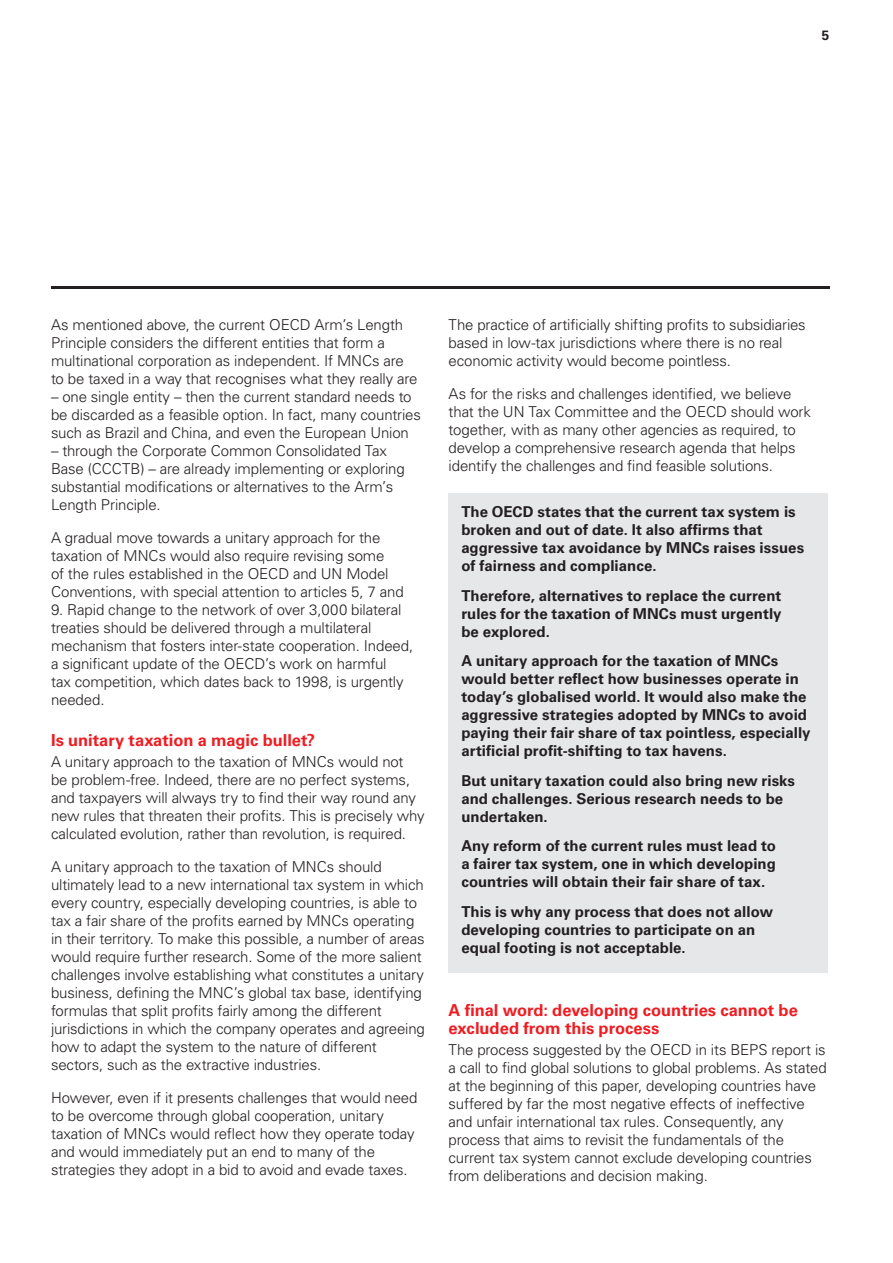
<style>
.page{position:relative;width:893px;height:1263px;background:#fff}
.page>*{position:absolute;margin:0;border:0;box-sizing:border-box;transform-origin:0 0}
.t1{font:700 16.5px/18px "Univers CA";color:#ee1d23}
.t2{font:300 15px/18px "Univers CA";letter-spacing:-.01em;color:#231f20}
.t3{font:700 15px/18px "Univers CA";letter-spacing:.005em;color:#231f20}
.t4{font:700 13.5px "Univers CA";color:#231f20}
</style>
<div class="page">
<hr style="left:51px;top:286px;width:778px;height:2px;background:#231f20">
<div style="left:449px;top:493px;width:379px;height:479px;background:#e6e7e9"></div>
<p class="t4" style="left:822px;top:27px;width:9px">5</p>
<p class="t2" style="left:51px;top:316px;width:368px">As mentioned above, the current OECD Arm’s Length Principle considers the different entities that form a multinational corporation as independent. If MNCs are to be taxed in a way that recognises what they really are</p>
<p class="t2" style="left:51px;top:388px;width:371px">– one single entity – then the current standard needs to be discarded as a feasible option. In fact, many countries such as Brazil and China, and even the European Union</p>
<p class="t2" style="left:51px;top:442px;width:355px">– through the Corporate Common Consolidated Tax Base (CCCTB) – are already implementing or exploring substantial modifications or alternatives to the Arm’s Length Principle.</p>
<p class="t2" style="left:51px;top:528px;width:354px">A gradual move towards a unitary approach for the taxation of MNCs would also require revising some<br>of the rules established in the OECD and UN Model Conventions, with special attention to articles 5, 7 and</p>
<p class="t2" style="left:51px;top:600px;width:364px">9. Rapid change to the network of over 3,000 bilateral treaties should be delivered through a multilateral mechanism that fosters inter-state cooperation. Indeed, a significant update of the OECD’s work on harmful<br>tax competition, which dates back to 1998, is urgently needed.</p>
<p class="t1" style="left:51px;top:731px;width:266px">Is unitary taxation a magic bullet?</p>
<p class="t2" style="left:51px;top:753px;width:375px">A unitary approach to the taxation of MNCs would not<br>be problem-free. Indeed, there are no perfect systems, and taxpayers will always try to find their way round any new rules that threaten their profits. This is precisely why calculated evolution, rather than revolution, is required.</p>
<p class="t2" style="left:51px;top:858px;width:375px">A unitary approach to the taxation of MNCs should ultimately lead to a new international tax system in which every country, especially developing countries, is able to tax a fair share of the profits earned by MNCs operating in their territory. To make this possible, a number of areas would require further research. Some of the more salient challenges involve establishing what constitutes a unitary business, defining the MNC’s global tax base, identifying formulas that split profits fairly among the different jurisdictions in which the company operates and agreeing how to adapt the system to the nature of different sectors, such as the extractive industries.</p>
<p class="t2" style="left:51px;top:1089px;width:368px">However, even if it presents challenges that would need to be overcome through global cooperation, unitary taxation of MNCs would reflect how they operate today and would immediately put an end to many of the strategies they adopt in a bid to avoid and evade taxes.</p>
<p class="t2" style="left:449px;top:316px;width:359px">The practice of artificially shifting profits to subsidiaries based in low-tax jurisdictions where there is no real economic activity would become pointless.</p>
<p class="t2" style="left:449px;top:384px;width:364px">As for the risks and challenges identified, we believe that the UN Tax Committee and the OECD should work together, with as many other agencies as required, to develop a comprehensive research agenda that helps identify the challenges and find feasible solutions.</p>
<p class="t3" style="left:461px;top:503px;width:344px">The OECD states that the current tax system is broken and out of date. It also affirms that aggressive tax avoidance by MNCs raises issues of fairness and compliance.</p>
<p class="t3" style="left:461px;top:586px;width:322px;text-align:justify">Therefore, alternatives to replace the current rules for the taxation of MNCs must urgently be explored.</p>
<p class="t3" style="left:461px;top:652px;width:351px">A unitary approach for the taxation of MNCs would better reflect how businesses operate in today’s globalised world. It would also make the aggressive strategies adopted by MNCs to avoid paying their fair share of tax pointless, especially artificial profit-shifting to tax havens.</p>
<p class="t3" style="left:461px;top:771px;width:335px">But unitary taxation could also bring new risks and challenges. Serious research needs to be undertaken.</p>
<p class="t3" style="left:461px;top:837px;width:316px;text-align:justify">Any reform of the current rules must lead to a fairer tax system, one in which developing countries will obtain their fair share of tax.</p>
<p class="t3" style="left:461px;top:902px;width:313px">This is why any process that does not allow developing countries to participate on an equal footing is not acceptable.</p>
<p class="t1" style="left:449px;top:1001px;width:351px">A final word: developing countries cannot be excluded from this process</p>
<p class="t2" style="left:449px;top:1041px;width:380px">The process suggested by the OECD in its BEPS report is a call to find global solutions to global problems. As stated at the beginning of this paper, developing countries have suffered by far the most negative effects of ineffective and unfair international tax rules. Consequently, any process that aims to revisit the fundamentals of the current tax system cannot exclude developing countries from deliberations and decision making.</p>
</div>
